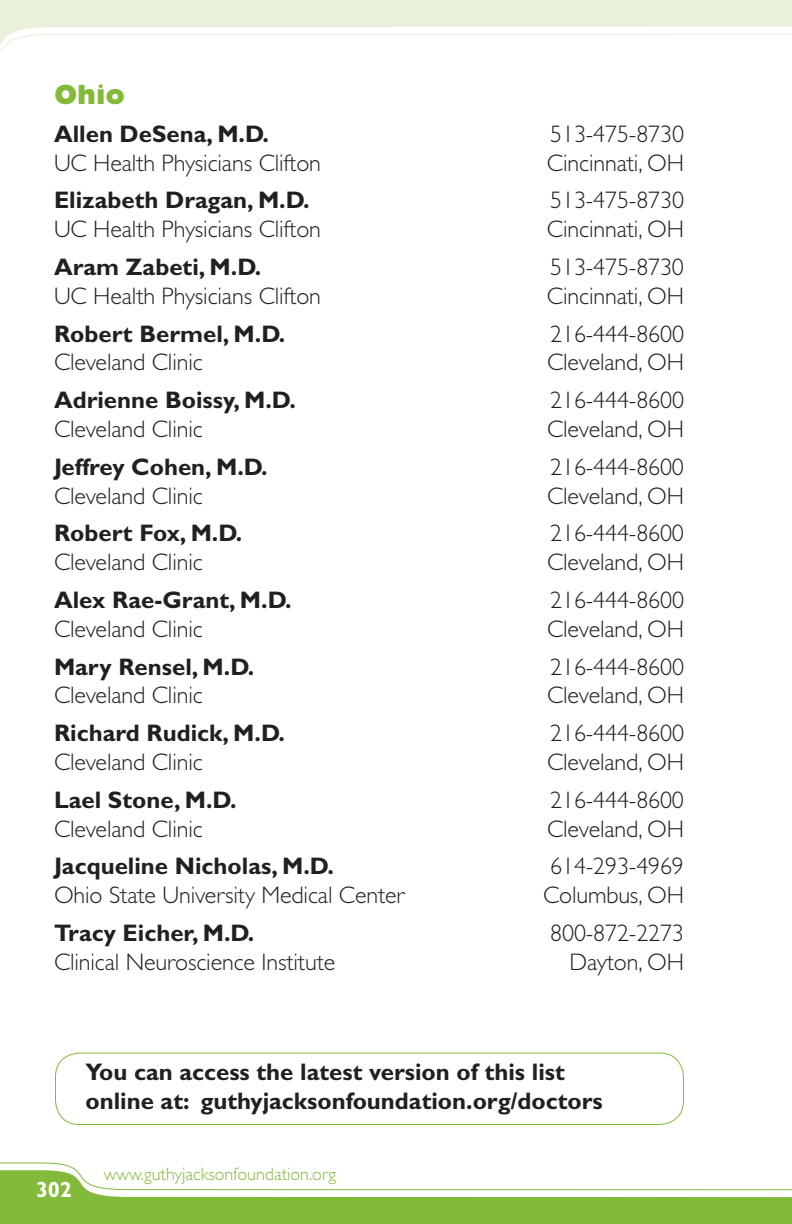
<style>
.page{position:relative;width:792px;height:1224px;background:#fff}
.page>*{position:absolute;margin:0;border:0;box-sizing:border-box;transform-origin:0 0}
.t1{font:800 28px "Gill Sans Std";color:#83ba3a}
.t2{font:300 24px "Gill Sans Std";letter-spacing:-.005em;color:#231f20}
.t3{font:700 24px/28.8px "Gill Sans Std";color:#231f20}
.t4{font:700 22px "Gill Sans Std";color:#fff}
.t5{font:300 18px "Gill Sans Std";color:#83ba3a}
</style>
<div class="page">
<div style="left:55px;top:1053px;width:629px;height:72px;border:1px solid #83ba3a;border-radius:24px"></div>
<div style="left:0;top:1218px;width:791px;height:6px;background:#83ba3a"></div>
<div style="left:0;top:0;width:792px;height:6px;background:#e9f1dc"></div>
<svg style="left:0;top:1162px;width:791px;height:56px"></svg>
<svg style="left:0;top:6px;width:792px;height:46px"></svg>
<svg style="left:791px;top:1189px;width:1px;height:35px"></svg>
<p class="t1" style="left:54px;top:78px;width:73px">Ohio</p>
<p class="t3" style="left:54px;top:119px;width:217px">Allen DeSena, M.D.</p>
<p class="t2" style="left:550px;top:120px;width:135px">513-475-8730</p>
<p class="t2" style="left:54px;top:149px;width:269px">UC Health Physicians Clifton</p>
<p class="t2" style="left:547px;top:149px;width:139px">Cincinnati, OH</p>
<p class="t3" style="left:54px;top:186px;width:257px">Elizabeth Dragan, M.D.</p>
<p class="t2" style="left:550px;top:187px;width:135px">513-475-8730</p>
<p class="t2" style="left:54px;top:216px;width:269px">UC Health Physicians Clifton</p>
<p class="t2" style="left:547px;top:216px;width:139px">Cincinnati, OH</p>
<p class="t3" style="left:54px;top:253px;width:209px">Aram Zabeti, M.D.</p>
<p class="t2" style="left:550px;top:254px;width:135px">513-475-8730</p>
<p class="t2" style="left:54px;top:282px;width:269px">UC Health Physicians Clifton</p>
<p class="t2" style="left:547px;top:282px;width:139px">Cincinnati, OH</p>
<p class="t3" style="left:54px;top:319px;width:233px">Robert Bermel, M.D.</p>
<p class="t2" style="left:550px;top:320px;width:135px">216-444-8600</p>
<p class="t2" style="left:54px;top:349px;width:150px">Cleveland Clinic</p>
<p class="t2" style="left:547px;top:349px;width:138px">Cleveland, OH</p>
<p class="t3" style="left:54px;top:386px;width:243px">Adrienne Boissy, M.D.</p>
<p class="t2" style="left:550px;top:387px;width:135px">216-444-8600</p>
<p class="t2" style="left:54px;top:416px;width:150px">Cleveland Clinic</p>
<p class="t2" style="left:547px;top:416px;width:138px">Cleveland, OH</p>
<p class="t3" style="left:54px;top:452px;width:215px">Jeffrey Cohen, M.D.</p>
<p class="t2" style="left:550px;top:453px;width:135px">216-444-8600</p>
<p class="t2" style="left:54px;top:482px;width:150px">Cleveland Clinic</p>
<p class="t2" style="left:547px;top:482px;width:138px">Cleveland, OH</p>
<p class="t3" style="left:54px;top:519px;width:190px">Robert Fox, M.D.</p>
<p class="t2" style="left:550px;top:520px;width:135px">216-444-8600</p>
<p class="t2" style="left:54px;top:549px;width:150px">Cleveland Clinic</p>
<p class="t2" style="left:547px;top:549px;width:138px">Cleveland, OH</p>
<p class="t3" style="left:54px;top:586px;width:239px">Alex Rae-Grant, M.D.</p>
<p class="t2" style="left:550px;top:587px;width:135px">216-444-8600</p>
<p class="t2" style="left:54px;top:615px;width:150px">Cleveland Clinic</p>
<p class="t2" style="left:547px;top:615px;width:138px">Cleveland, OH</p>
<p class="t3" style="left:54px;top:652px;width:202px">Mary Rensel, M.D.</p>
<p class="t2" style="left:550px;top:653px;width:135px">216-444-8600</p>
<p class="t2" style="left:54px;top:682px;width:150px">Cleveland Clinic</p>
<p class="t2" style="left:547px;top:682px;width:138px">Cleveland, OH</p>
<p class="t3" style="left:54px;top:719px;width:232px">Richard Rudick, M.D.</p>
<p class="t2" style="left:550px;top:720px;width:135px">216-444-8600</p>
<p class="t2" style="left:54px;top:749px;width:150px">Cleveland Clinic</p>
<p class="t2" style="left:547px;top:749px;width:138px">Cleveland, OH</p>
<p class="t3" style="left:54px;top:785px;width:184px">Lael Stone, M.D.</p>
<p class="t2" style="left:550px;top:786px;width:135px">216-444-8600</p>
<p class="t2" style="left:54px;top:815px;width:150px">Cleveland Clinic</p>
<p class="t2" style="left:547px;top:815px;width:138px">Cleveland, OH</p>
<p class="t3" style="left:54px;top:852px;width:281px">Jacqueline Nicholas, M.D.</p>
<p class="t2" style="left:550px;top:853px;width:135px">614-293-4969</p>
<p class="t2" style="left:54px;top:882px;width:352px">Ohio State University Medical Center</p>
<p class="t2" style="left:543px;top:882px;width:142px">Columbus, OH</p>
<p class="t3" style="left:54px;top:919px;width:202px">Tracy Eicher, M.D.</p>
<p class="t2" style="left:550px;top:920px;width:135px">800-872-2273</p>
<p class="t2" style="left:54px;top:948px;width:283px">Clinical Neuroscience Institute</p>
<p class="t2" style="left:569px;top:948px;width:116px">Dayton, OH</p>
<p class="t3" style="left:85px;top:1058px;width:519px">You can access the latest version of this list online at: guthyjacksonfoundation.org/doctors</p>
<p class="t4" style="left:36px;top:1177px;width:37px">302</p>
<p class="t5" style="left:104px;top:1164px;width:234px">www.guthyjacksonfoundation.org</p>
</div>
